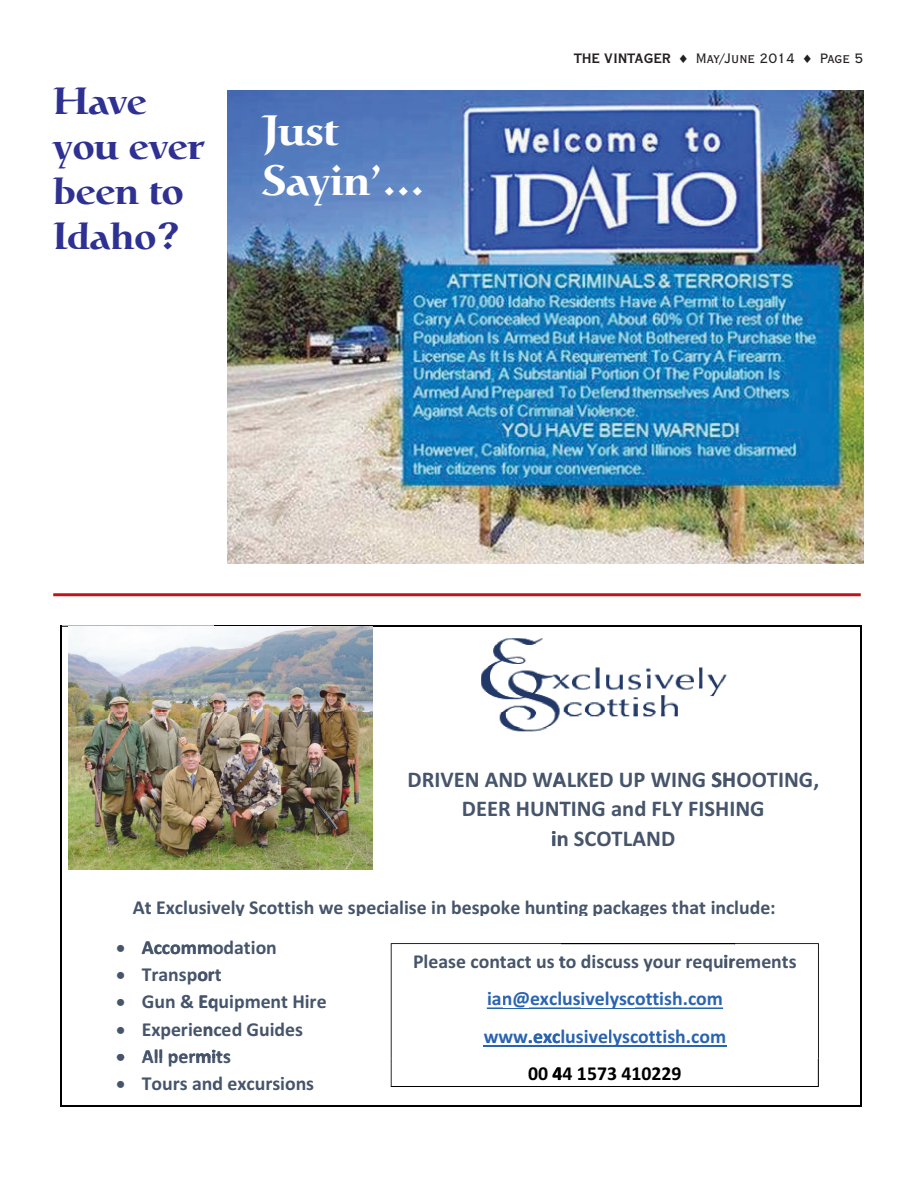
<style>
.page{position:relative;width:918px;height:1188px;background:#fff}
.page>*{position:absolute;margin:0;border:0;box-sizing:border-box;transform-origin:0 0}
.t1{font:500 42px/50.4px "Catull";color:#fff}
.t2{font:500 37.5px/45px "Catull";color:#2e3092}
.t3{font:22.5px/29.7px "Calibri Bold+T42";color:#46556b;text-align:center}
.t4{font:19.8px/27.2px "Calibri Bold+T42";color:#46556b}
.t5{font:19.8px/37.2px "Calibri Bold+T42";color:#2a64b0}
.t6{font:19.8px "Calibri Bold+T42";color:#000}
.t7{font:condensed 18px "Copperplate Gothic BT";color:#231f20}
.s1{font-weight:700}
.s2{font-family:"Monotype Sorts";font-stretch:normal;font-size:12px}
</style>
<div class="page">
<hr style="left:61px;top:626px;width:153px;height:1px;background:#000">
<hr style="left:60px;top:626px;width:1px;height:86px;background:#000">
<img style="left:69px;top:627px;width:303px;height:243px">
<hr style="left:214px;top:626px;width:174px;height:1px;background:#000">
<hr style="left:388px;top:626px;width:173px;height:1px;background:#000">
<hr style="left:561px;top:626px;width:173px;height:1px;background:#000">
<hr style="left:734px;top:626px;width:126px;height:1px;background:#000">
<hr style="left:860px;top:626px;width:1px;height:86px;background:#000">
<hr style="left:60px;top:712px;width:1px;height:173px;background:#000">
<hr style="left:860px;top:712px;width:1px;height:173px;background:#000">
<svg style="left:481px;top:638px;width:246px;height:94px"></svg>
<hr style="left:60px;top:885px;width:1px;height:174px;background:#000">
<hr style="left:391px;top:943px;width:170px;height:1px;background:#000">
<hr style="left:561px;top:943px;width:173px;height:1px;background:#000">
<hr style="left:860px;top:885px;width:1px;height:174px;background:#000">
<hr style="left:734px;top:943px;width:85px;height:1px;background:#000">
<hr style="left:60px;top:1059px;width:1px;height:47px;background:#000">
<hr style="left:60px;top:1106px;width:154px;height:1px;background:#000">
<hr style="left:214px;top:1106px;width:174px;height:1px;background:#000">
<hr style="left:388px;top:1106px;width:173px;height:1px;background:#000">
<hr style="left:391px;top:1086px;width:170px;height:1px;background:#000">
<hr style="left:561px;top:1106px;width:173px;height:1px;background:#000">
<hr style="left:561px;top:1086px;width:173px;height:1px;background:#000">
<hr style="left:734px;top:1106px;width:126px;height:1px;background:#000">
<hr style="left:860px;top:1059px;width:1px;height:48px;background:#000">
<hr style="left:734px;top:1086px;width:85px;height:1px;background:#000">
<svg style="left:391px;top:944px;width:428px;height:142px"></svg>
<hr style="left:53px;top:593px;width:808px;height:3px;background:#c4121a">
<img style="left:227px;top:91px;width:636px;height:472px">
<h2 class="t2" style="left:53px;top:83px;width:152px">Have you ever been to<br>Idaho?</h2>
<h1 class="t1" style="left:263px;top:110px;width:163px">Just<br>Sayin’…</h1>
<p class="t7" style="left:574px;top:46px;width:291px"><span class="s1">THE VINTAGER</span> <span class="s2">©</span> May/June 2014 <span class="s2">©</span> Page 5</p>
<p class="t3" style="left:408px;top:766px;width:413px">DRIVEN AND WALKED UP WING SHOOTING,<br>DEER HUNTING and FLY FISHING<br>in SCOTLAND</p>
<p class="t4" style="left:133px;top:896px;width:644px">At Exclusively Scottish we specialise in bespoke hunting packages that include:</p>
<p class="t4" style="left:142px;top:936px;width:137px">Accommodation</p>
<p class="t4" style="left:142px;top:963px;width:186px">Transport<br>Gun &amp; Equipment Hire<br>Experienced Guides</p>
<p class="t4" style="left:142px;top:1044px;width:174px">All permits<br>Tours and excursions</p>
<p class="t4" style="left:413px;top:950px;width:385px">Please contact us to discuss your requirements</p>
<p class="t5" style="left:484px;top:982px;width:244px">ian@exclusivelyscottish.com www.exclusivelyscottish.com</p>
<p class="t6" style="left:528px;top:1066px;width:155px">00 44 1573 410229</p>
</div>
